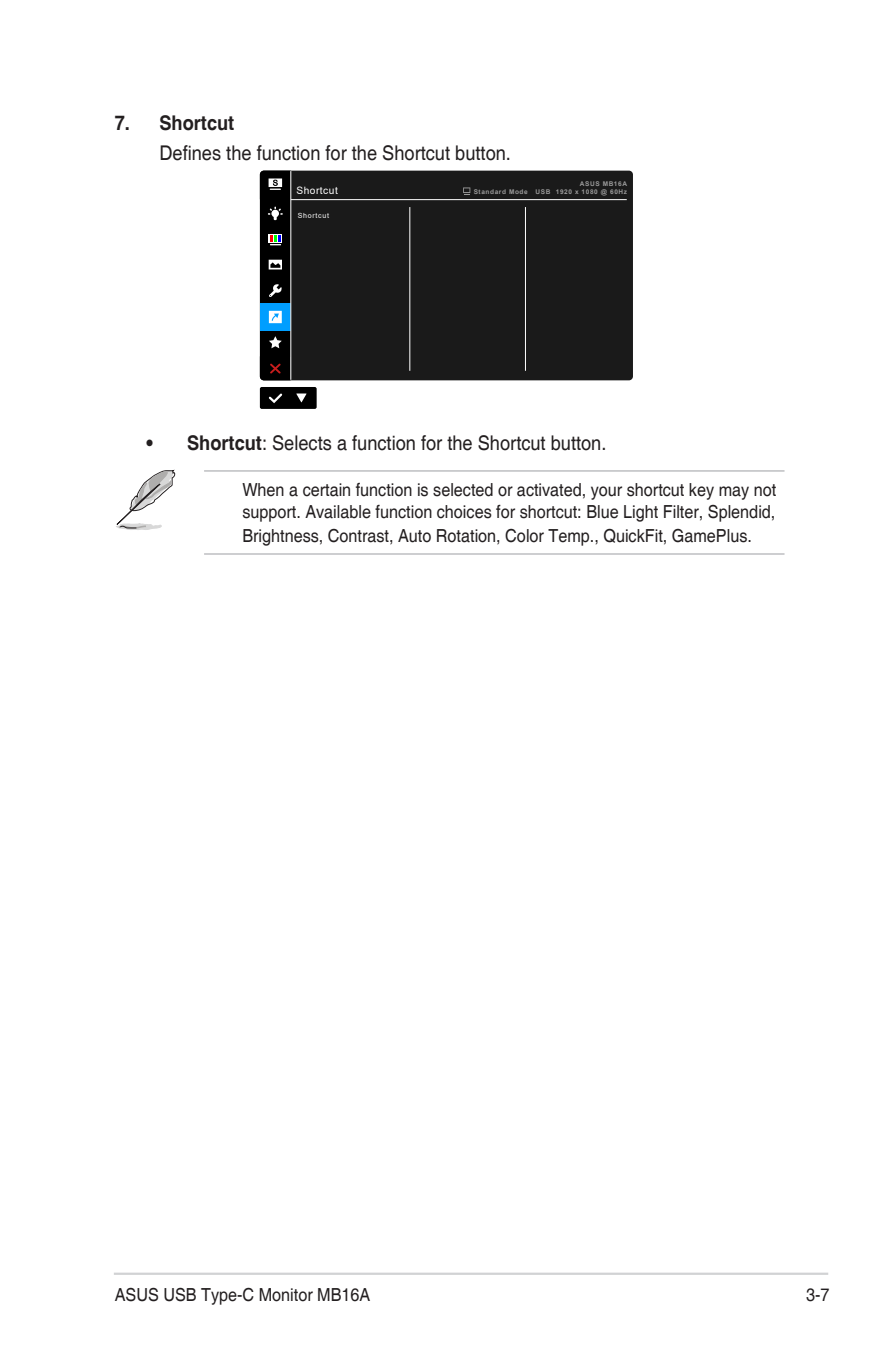
<style>
.page{position:relative;width:893px;height:1346px;background:#fff}
.page>*{position:absolute;margin:0;border:0;box-sizing:border-box;transform-origin:0 0}
.List{font:20.25px "Helvetica";color:#231f20;scale:.9 1}
.t1{font:700 20.25px "Helvetica";color:#231f20;scale:.9 1}
.Message_List{font:18px/21.6px "Helvetica";color:#231f20;scale:.9 1}
.t2{font:10.12px "Arial";letter-spacing:.05em;color:#fff}
.t3{font:6.98px "Arial";letter-spacing:.1em;color:#fff}
.t4{font:700 6.52px/7.4px "Arial";letter-spacing:.09em;color:#999;text-align:right}
.s1{font-weight:700}
</style>
<div class="page">
<hr style="left:114px;top:1272px;width:714px;height:3px;background:#d1d2d4">
<hr style="left:204px;top:470px;width:580px;height:1px;background:#a8a9ad">
<hr style="left:204px;top:553px;width:580px;height:1px;background:#a8a9ad">
<div style="left:260px;top:387px;width:57px;height:22px;background:#000;border-radius:2px"></div>
<svg style="left:268px;top:393px;width:15px;height:11px"></svg>
<svg style="left:296px;top:393px;width:11px;height:9px"></svg>
<div style="left:291px;top:171px;width:342px;height:209px;background:#1a1a1a"></div>
<svg style="left:260px;top:171px;width:30px;height:209px;background:#1b2c36"></svg>
<svg style="left:463px;top:187px;width:7px;height:6px"></svg>
<svg style="left:464px;top:188px;width:6px;height:7px"></svg>
<hr style="left:291px;top:199px;width:336px;height:1px;background:#fff">
<hr style="left:409px;top:207px;width:1px;height:164px;background:#fff">
<hr style="left:525px;top:207px;width:1px;height:164px;background:#fff">
<svg style="left:116px;top:470px;width:59px;height:60px"></svg>
<p class="t1" style="left:115px;top:110px;width:134px">7. Shortcut</p>
<p class="List" style="left:159px;top:141px;width:392px">Defines the function for the Shortcut button.</p>
<p class="t4" style="left:474px;top:180px;width:155px">ASUS MB16A<br>Standard Mode USB 1920 x 1080 @ 60Hz</p>
<p class="t3" style="left:298px;top:211px;width:33px">Shortcut</p>
<p class="t2" style="left:296px;top:183px;width:43px">Shortcut</p>
<p class="List" style="left:147px;top:431px;width:512px"><span class="s1">• Shortcut</span>: Selects a function for the Shortcut button.</p>
<p class="Message_List" style="left:242px;top:479px;width:595px">When a certain function is selected or activated, your shortcut key may not support. Available function choices for shortcut: Blue Light Filter, Splendid,</p>
<p class="Message_List" style="left:242px;top:525px;width:568px">Brightness, Contrast, Auto Rotation, Color Temp., QuickFit, GamePlus.</p>
<p class="Message_List" style="left:115px;top:1284px;width:286px">ASUS USB Type-C Monitor MB16A</p>
<p class="Message_List" style="left:806px;top:1284px;width:28px">3-7</p>
</div>
